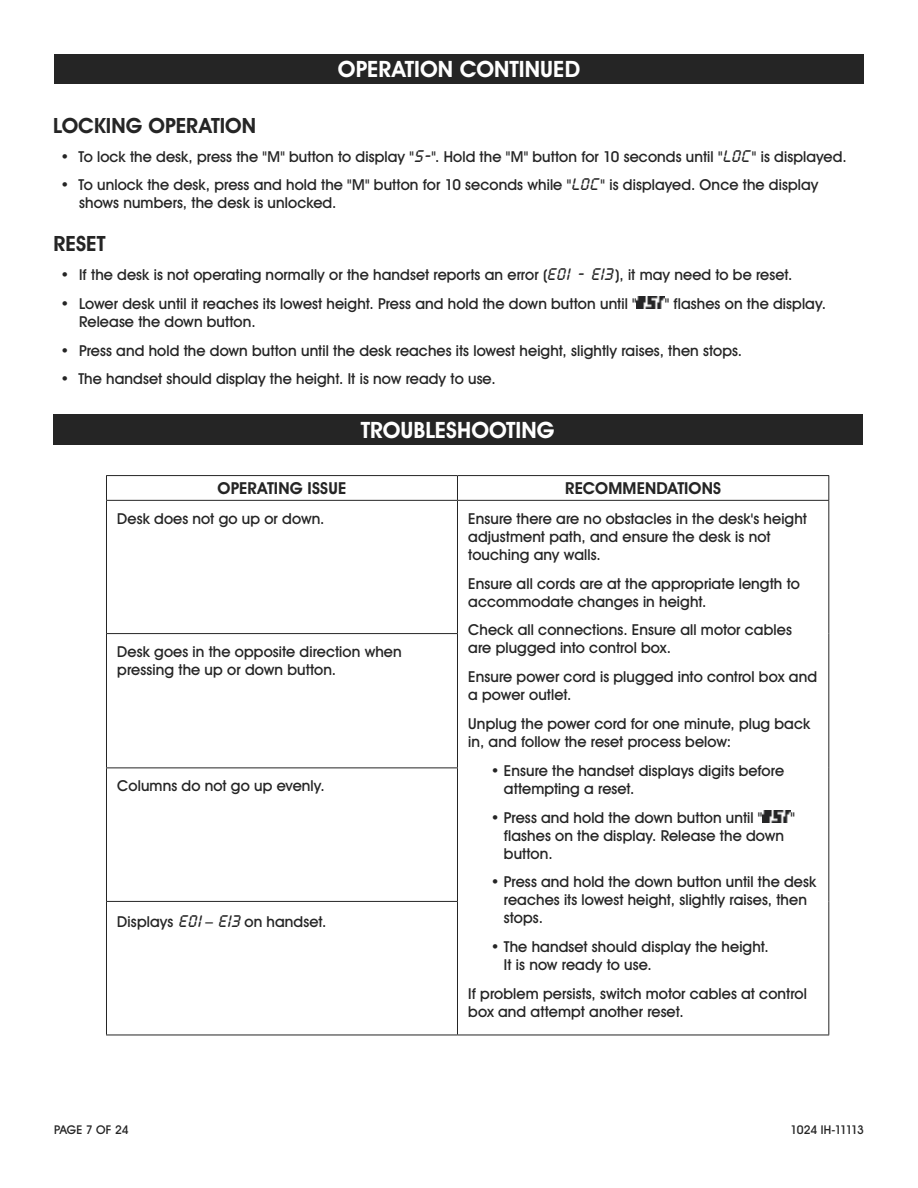
<style>
.page{position:relative;width:918px;height:1188px;background:#fff}
.page>*{position:absolute;margin:0;border:0;box-sizing:border-box;transform-origin:0 0}
.t1{font:700 22.5px "Uline Two Knine";letter-spacing:.005em;color:#fff}
.t2{font:700 21px "Uline Two Knine";letter-spacing:.005em;color:#252525}
.t3{font:700 16.5px "Uline Two Knine";letter-spacing:.01em;color:#252525}
.t4{font:15px/18px "Uline Two Knine";letter-spacing:.005em;color:#252525}
.t5{font:12px "Uline Two Knine";letter-spacing:-.06em;color:#252525}
.t6{font:12px "Uline Two Knine";letter-spacing:-.01em;color:#252525}
.s1{font-family:"Calculus";font-style:italic;font-size:19.5px}
.s2{font-weight:700}
</style>
<div class="page">
<div style="left:54px;top:54px;width:810px;height:30px;background:#252525"></div>
<img style="left:637px;top:297px;width:28px;height:12px">
<svg style="left:457px;top:476px;width:1px;height:24px"></svg>
<hr style="left:457px;top:501px;width:1px;height:132px;background:#252525">
<hr style="left:457px;top:634px;width:1px;height:134px;background:#252525">
<hr style="left:457px;top:768px;width:1px;height:133px;background:#252525">
<hr style="left:457px;top:902px;width:1px;height:133px;background:#252525">
<hr style="left:106px;top:475px;width:351px;height:1px;background:#252525">
<svg style="left:106px;top:476px;width:1px;height:24px"></svg>
<hr style="left:457px;top:475px;width:372px;height:1px;background:#252525">
<svg style="left:828px;top:476px;width:1px;height:24px"></svg>
<hr style="left:106px;top:500px;width:351px;height:1px;background:#252525">
<hr style="left:106px;top:501px;width:1px;height:132px;background:#252525">
<hr style="left:828px;top:501px;width:1px;height:133px;background:#252525">
<hr style="left:106px;top:633px;width:352px;height:1px;background:#252525">
<hr style="left:106px;top:634px;width:1px;height:134px;background:#252525">
<hr style="left:828px;top:634px;width:1px;height:134px;background:#252525">
<hr style="left:106px;top:768px;width:352px;height:1px;background:#252525">
<hr style="left:106px;top:768px;width:1px;height:133px;background:#252525">
<hr style="left:828px;top:768px;width:1px;height:133px;background:#252525">
<hr style="left:106px;top:901px;width:352px;height:1px;background:#252525">
<hr style="left:106px;top:902px;width:1px;height:133px;background:#252525">
<hr style="left:828px;top:901px;width:1px;height:134px;background:#252525">
<hr style="left:457px;top:500px;width:372px;height:1px;background:#252525">
<hr style="left:106px;top:1035px;width:351px;height:1px;background:#252525">
<hr style="left:457px;top:1035px;width:372px;height:1px;background:#252525">
<img style="left:762px;top:811px;width:29px;height:12px">
<div style="left:53px;top:415px;width:810px;height:30px;background:#252525"></div>
<h1 class="t1" style="left:338px;top:56px;width:244px">OPERATION CONTINUED</h1>
<h2 class="t2" style="left:53px;top:113px;width:204px">LOCKING OPERATION</h2>
<p class="t4" style="left:61px;top:147px;width:788px">• To lock the desk, press the "M" button to display "<span class="s1">S-</span>". Hold the "M" button for 10 seconds until "<span class="s1">LOC</span>" is displayed.</p>
<p class="t4" style="left:79px;top:176px;width:741px;text-indent:-19px">• To unlock the desk, press and hold the "M" button for 10 seconds while "<span class="s1">LOC</span>" is displayed. Once the display shows numbers, the desk is unlocked.</p>
<h2 class="t2" style="left:53px;top:231px;width:54px">RESET</h2>
<p class="t4" style="left:61px;top:266px;width:733px">• If the desk is not operating normally or the handset reports an error (<span class="s1">E01 – E13</span>), it may need to be reset.</p>
<p class="t4" style="left:61px;top:294px;width:578px">• Lower desk until it reaches its lowest height. Press and hold the down button until "</p>
<p class="t4" style="left:665px;top:294px;width:163px">" flashes on the display.</p>
<p class="t4" style="left:79px;top:312px;width:178px">Release the down button.</p>
<p class="t4" style="left:61px;top:341px;width:683px">• Press and hold the down button until the desk reaches its lowest height, slightly raises, then stops.</p>
<p class="t4" style="left:61px;top:370px;width:437px">• The handset should display the height. It is now ready to use.</p>
<h1 class="t1" style="left:361px;top:417px;width:195px">TROUBLESHOOTING</h1>
<p class="t3" style="left:218px;top:479px;width:130px">OPERATING ISSUE</p>
<p class="t3" style="left:565px;top:479px;width:157px">RECOMMENDATIONS</p>
<p class="t4" style="left:117px;top:509px;width:209px">Desk does not go up or down.</p>
<p class="t4" style="left:468px;top:509px;width:340px">Ensure there are no obstacles in the desk<span class="s2">'</span>s height adjustment path, and ensure the desk is not touching any walls.</p>
<p class="t4" style="left:468px;top:574px;width:333px">Ensure all cords are at the appropriate length to accommodate changes in height.</p>
<p class="t4" style="left:468px;top:621px;width:325px">Check all connections. Ensure all motor cables are plugged into control box.</p>
<p class="t4" style="left:468px;top:668px;width:350px">Ensure power cord is plugged into control box and a power outlet.</p>
<p class="t4" style="left:468px;top:715px;width:344px">Unplug the power cord for one minute, plug back in, and follow the reset process below:</p>
<p class="t4" style="left:504px;top:761px;width:282px;text-indent:-13px">• Ensure the handset displays digits before attempting a reset.</p>
<p class="t4" style="left:491px;top:808px;width:273px">• Press and hold the down button until "</p>
<p class="t4" style="left:791px;top:808px;width:6px">"</p>
<p class="t4" style="left:504px;top:826px;width:282px">flashes on the display. Release the down button.</p>
<p class="t4" style="left:504px;top:873px;width:314px;text-indent:-13px">• Press and hold the down button until the desk reaches its lowest height, slightly raises, then stops.</p>
<p class="t4" style="left:504px;top:938px;width:267px;text-indent:-13px">• The handset should display the height.<br>It is now ready to use.</p>
<p class="t4" style="left:468px;top:985px;width:340px">If problem persists, switch motor cables at control box and attempt another reset.</p>
<p class="t4" style="left:117px;top:643px;width:286px">Desk goes in the opposite direction when pressing the up or down button.</p>
<p class="t4" style="left:117px;top:777px;width:209px">Columns do not go up evenly.</p>
<p class="t4" style="left:117px;top:912px;width:211px">Displays <span class="s1">E01</span> – <span class="s1">E13</span> on handset.</p>
<p class="t6" style="left:54px;top:1122px;width:76px">PAGE 7 OF 24</p>
<p class="t5" style="left:791px;top:1122px;width:75px">1024 IH-11113</p>
</div>
